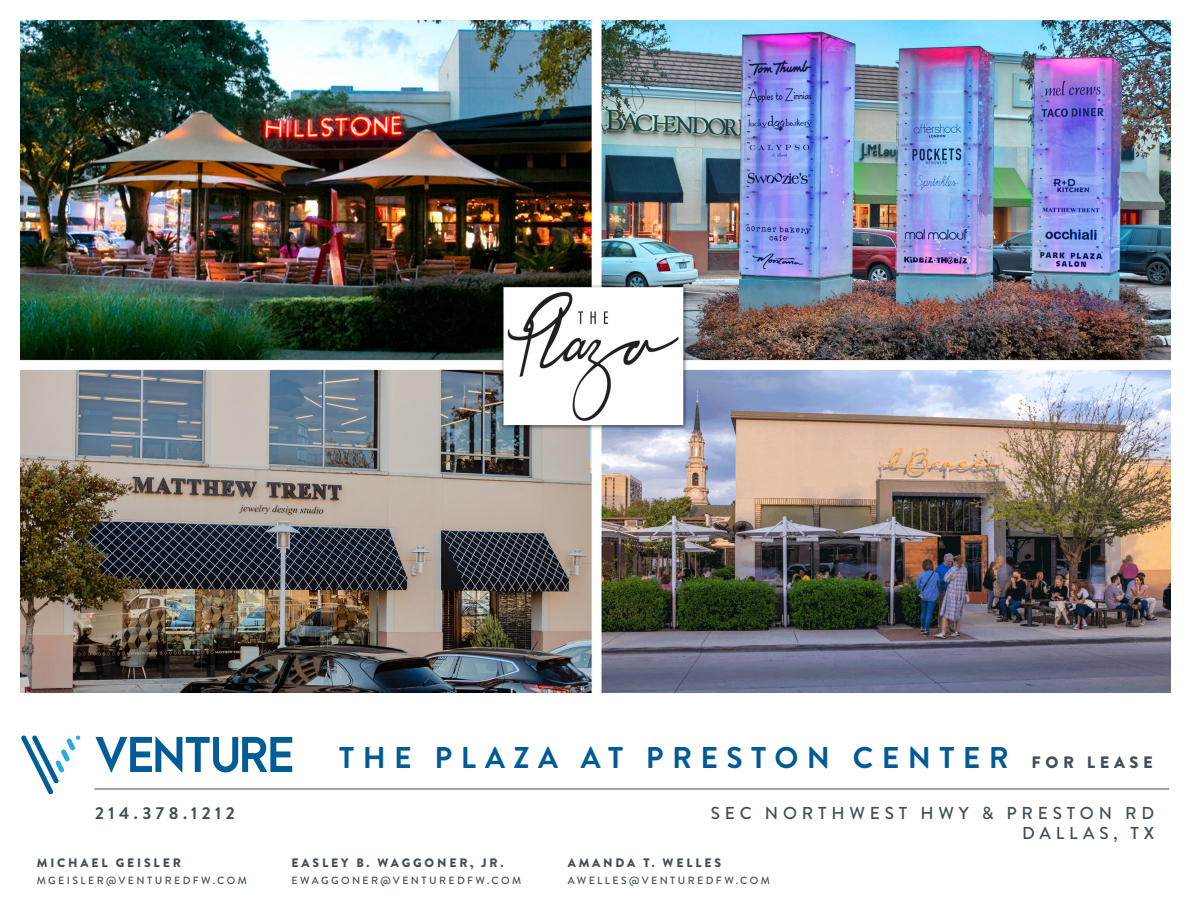
<style>
.page{position:relative;width:1188px;height:918px;background:#fff}
.page>*{position:absolute;margin:0;border:0;box-sizing:border-box;transform-origin:0 0}
.t1{font:700 30px "Brandon Grotesque";letter-spacing:.28em;color:#005b94}
.t2{font:500 17.25px/20.7px "Brandon Grotesque";letter-spacing:.28em;color:#404e57;text-align:right}
.t3{font:700 17.25px "Brandon Grotesque";letter-spacing:.26em;color:#404e57}
.t4{font:900 12.3px "Brandon Grotesque";letter-spacing:.23em;color:#404e57}
.t5{font:500 10.5px "Brandon Grotesque";letter-spacing:.23em;color:#404e57}
.s1{font-weight:900;font-size:16.5px;color:#404e57}
</style>
<div class="page">
<hr style="left:94px;top:789px;width:1075px;height:1px;background:#404e57">
<svg style="left:21px;top:736px;width:60px;height:59px"></svg>
<svg style="left:95px;top:736px;width:197px;height:37px"></svg>
<img style="left:21px;top:21px;width:1149px;height:671px">
<h2 class="t3" style="left:95px;top:801px;width:141px">214.378.1212</h2>
<p class="t4" style="left:37px;top:854px;width:146px">MICHAEL GEISLER</p>
<p class="t5" style="left:37px;top:873px;width:212px">MGEISLER@VENTUREDFW.COM</p>
<h1 class="t1" style="left:339px;top:736px;width:815px">THE PLAZA AT PRESTON CENTER <span class="s1">FOR LEASE</span></h1>
<p class="t4" style="left:292px;top:854px;width:213px">EASLEY B. WAGGONER, JR.</p>
<p class="t5" style="left:292px;top:873px;width:231px">EWAGGONER@VENTUREDFW.COM</p>
<h2 class="t2" style="left:711px;top:803px;width:445px">SEC NORTHWEST HWY &amp; PRESTON RD<br>DALLAS, TX</h2>
<p class="t4" style="left:568px;top:854px;width:155px">AMANDA T. WELLES</p>
<p class="t5" style="left:568px;top:873px;width:204px">AWELLES@VENTUREDFW.COM</p>
</div>
